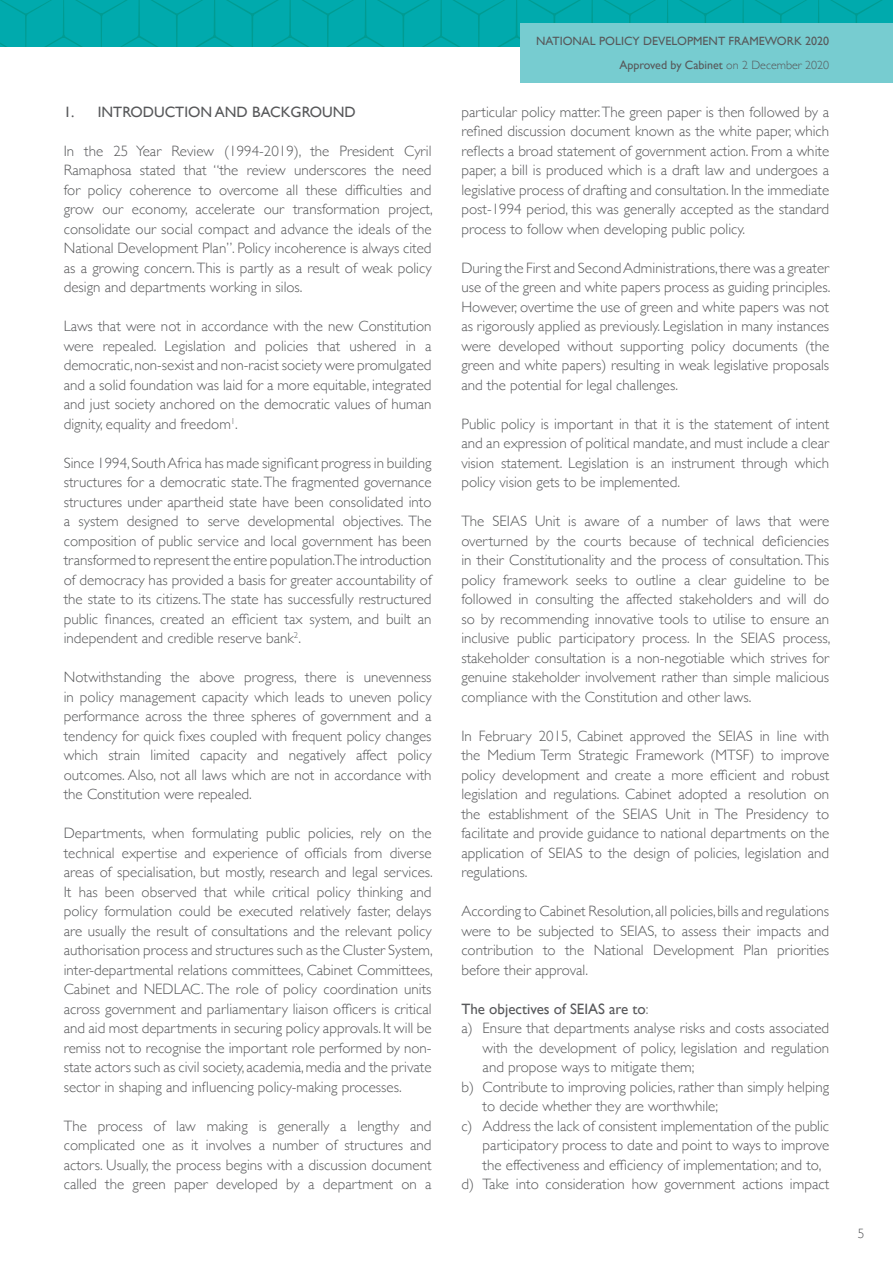
<style>
.page{position:relative;width:893px;height:1263px;background:#fff}
.page>*{position:absolute;margin:0;border:0;box-sizing:border-box;transform-origin:0 0}
.t1{font:300 15px/19.5px "Gill Sans";color:#57585a;text-align:justify}
.t2{font:15px "Gill Sans";color:#57585a}
.t3{font:300 13.5px "Gill Sans";color:#57585a}
.t4{font:12px/24px "Gill Sans";color:#57585a;text-align:right}
.s1{font-weight:300}
</style>
<div class="page">
<svg style="left:0;top:0;width:893px;height:47px;background:#00a8ab"></svg>
<div style="left:520px;top:23px;width:373px;height:60px;background:#77ccd0"></div>
<p class="t2" style="left:64px;top:103px;width:294px">1. INTRODUCTION AND BACKGROUND</p>
<p class="t1" style="left:64px;top:140px;width:371px">In the 25 Year Review (1994-2019), the President Cyril Ramaphosa stated that “the review underscores the need for policy coherence to overcome all these difficulties and grow our economy, accelerate our transformation project, consolidate our social compact and advance the ideals of the National Development Plan”. Policy incoherence is always cited as a growing concern. This is partly as a result of weak policy design and departments working in silos.</p>
<p class="t1" style="left:64px;top:316px;width:369px">Laws that were not in accordance with the new Constitution were repealed. Legislation and policies that ushered in a democratic, non-sexist and non-racist society were promulgated and a solid foundation was laid for a more equitable, integrated and just society anchored on the democratic values of human dignity, equality and freedom<sup>1</sup>.</p>
<p class="t1" style="left:64px;top:452px;width:369px">Since 1994, South Africa has made significant progress in building structures for a democratic state. The fragmented governance structures under apartheid state have been consolidated into a system designed to serve developmental objectives. The composition of public service and local government has been transformed to represent the entire population.The introduction of democracy has provided a basis for greater accountability of the state to its citizens. The state has successfully restructured public finances, created an efficient tax system, and built an independent and credible reserve bank<sup>2</sup>.</p>
<p class="t1" style="left:64px;top:667px;width:369px">Notwithstanding the above progress, there is unevenness in policy management capacity which leads to uneven policy performance across the three spheres of government and a tendency for quick fixes coupled with frequent policy changes which strain limited capacity and negatively affect policy outcomes. Also, not all laws which are not in accordance with the Constitution were repealed.</p>
<p class="t1" style="left:64px;top:823px;width:371px">Departments, when formulating public policies, rely on the technical expertise and experience of officials from diverse areas of specialisation, but mostly, research and legal services.<br>It has been observed that while critical policy thinking and policy formulation could be executed relatively faster, delays are usually the result of consultations and the relevant policy authorisation process and structures such as the Cluster System, inter-departmental relations committees, Cabinet Committees, Cabinet and NEDLAC. The role of policy coordination units across government and parliamentary liaison officers is critical and aid most departments in securing policy approvals. It will be remiss not to recognise the important role performed by non&shy;state actors such as civil society, academia, media and the private sector in shaping and influencing policy-making processes.</p>
<p class="t1" style="left:64px;top:1115px;width:369px">The process of law making is generally a lengthy and complicated one as it involves a number of structures and actors. Usually, the process begins with a discussion document called the green paper developed by a department on a</p>
<p class="t4" style="left:536px;top:29px;width:294px">NATIONAL POLICY DEVELOPMENT FRAMEWORK 2020<br>Approved by Cabinet <span class="s1">on 2 December 2020</span></p>
<p class="t1" style="left:461px;top:101px;width:369px">particular policy matter. The green paper is then followed by a refined discussion document known as the white paper, which reflects a broad statement of government action. From a white paper, a bill is produced which is a draft law and undergoes a legislative process of drafting and consultation. In the immediate post-1994 period, this was generally accepted as the standard process to follow when developing public policy.</p>
<p class="t1" style="left:461px;top:257px;width:370px">During the First and Second Administrations, there was a greater use of the green and white papers process as guiding principles.<br>However, overtime the use of green and white papers was not as rigorously applied as previously. Legislation in many instances were developed without supporting policy documents (the green and white papers) resulting in weak legislative proposals and the potential for legal challenges.</p>
<p class="t1" style="left:461px;top:413px;width:369px">Public policy is important in that it is the statement of intent and an expression of political mandate, and must include a clear vision statement. Legislation is an instrument through which policy vision gets to be implemented.</p>
<p class="t1" style="left:461px;top:511px;width:371px">The SEIAS Unit is aware of a number of laws that were overturned by the courts because of technical deficiencies in their Constitutionality and the process of consultation. This policy framework seeks to outline a clear guideline to be followed in consulting the affected stakeholders and will do so by recommending innovative tools to utilise to ensure an inclusive public participatory process. In the SEIAS process, stakeholder consultation is a non-negotiable which strives for genuine stakeholder involvement rather than simple malicious compliance with the Constitution and other laws.</p>
<p class="t1" style="left:461px;top:725px;width:369px">In February 2015, Cabinet approved the SEIAS in line with the Medium Term Strategic Framework (MTSF) to improve policy development and create a more efficient and robust legislation and regulations. Cabinet adopted a resolution on the establishment of the SEIAS Unit in The Presidency to facilitate and provide guidance to national departments on the application of SEIAS to the design of policies, legislation and regulations.</p>
<p class="t1" style="left:461px;top:901px;width:369px">According to Cabinet Resolution, all policies, bills and regulations were to be subjected to SEIAS, to assess their impacts and contribution to the National Development Plan priorities before their approval.</p>
<p class="t2" style="left:461px;top:1000px;width:189px">The objectives of SEIAS are to<span class="s1">:</span></p>
<p class="t1" style="left:461px;top:1018px;width:369px">a) Ensure that departments analyse risks and costs associated</p>
<p class="t1" style="left:483px;top:1037px;width:348px">with the development of policy, legislation and regulation</p>
<p class="t1" style="left:483px;top:1057px;width:213px">and propose ways to mitigate them;</p>
<p class="t1" style="left:461px;top:1076px;width:369px">b) Contribute to improving policies, rather than simply helping</p>
<p class="t1" style="left:483px;top:1096px;width:237px">to decide whether they are worthwhile;</p>
<p class="t1" style="left:461px;top:1115px;width:369px">c) Address the lack of consistent implementation of the public</p>
<p class="t1" style="left:483px;top:1135px;width:348px">participatory process to date and point to ways to improve</p>
<p class="t1" style="left:483px;top:1154px;width:340px">the effectiveness and efficiency of implementation; and to,</p>
<p class="t1" style="left:461px;top:1174px;width:369px">d) Take into consideration how government actions impact</p>
<p class="t3" style="left:858px;top:1223px;width:8px">5</p>
</div>
